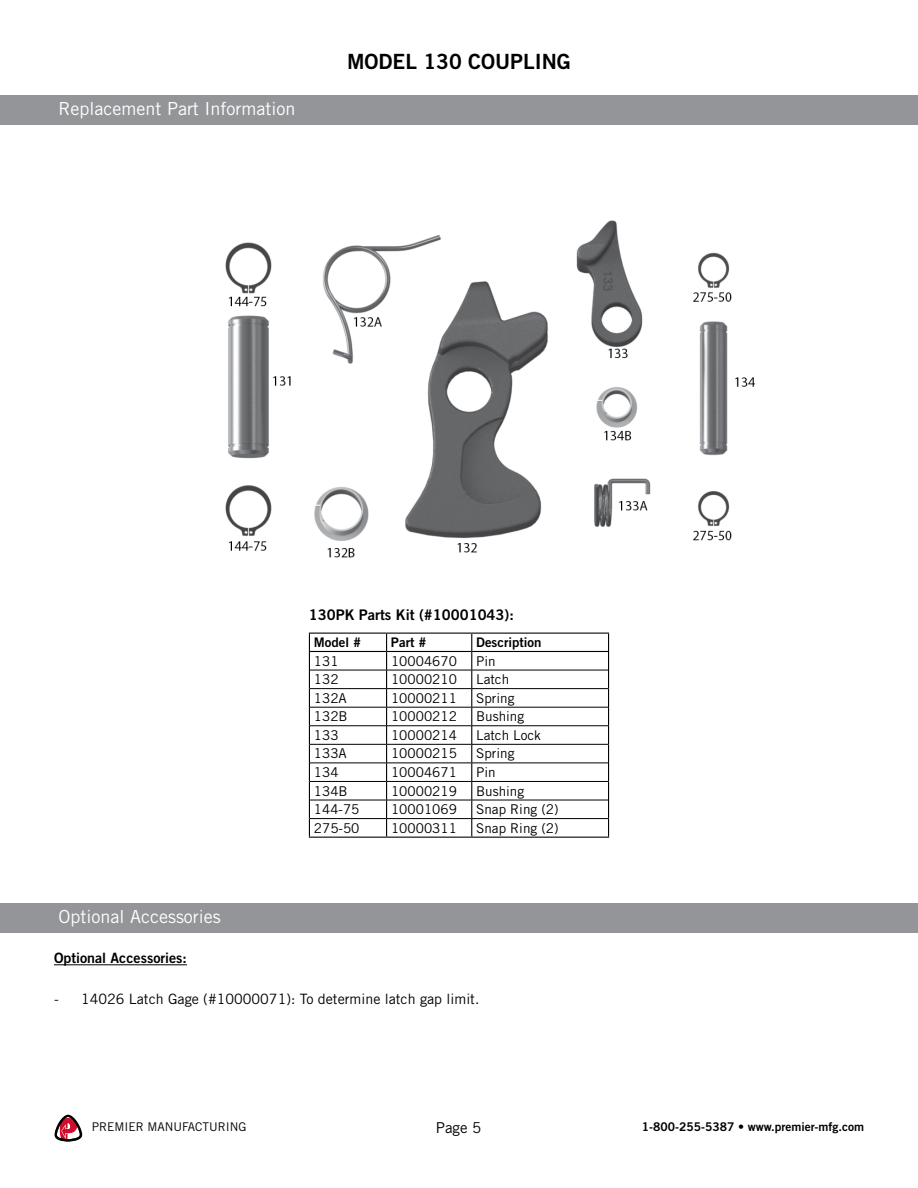
<style>
.page{position:relative;width:918px;height:1188px;background:#fff}
.page>*{position:absolute;margin:0;border:0;box-sizing:border-box;transform-origin:0 0}
.t1{font:21px "Trade Gothic LT Std Bd 2";color:#000}
.t2{font:18px "Trade Gothic LT Std";color:#fff}
.t3{font:15px "Trade Gothic LT Std";color:#000}
.t4{font:14.7px "Trade Gothic LT Std Bd 2";color:#000}
.t5{font:14.25px "Trade Gothic LT Std";color:#000}
.t6{font:14.25px "Trade Gothic LT Std Bd 2";color:#000}
.t7{font:13.5px "Trade Gothic LT Std";color:#000}
.t8{font:13.2px "Trade Gothic LT Std Bd 2";color:#000}
.t9{font:12px "Trade Gothic LT Std Bd 2";color:#000}
.t10{font:12px "Trade Gothic LT Std";color:#000}
</style>
<div class="page">
<div style="left:0;top:95px;width:918px;height:30px;background:#939598"></div>
<div style="left:0;top:903px;width:918px;height:30px;background:#939598"></div>
<hr style="left:54px;top:964px;width:133px;height:1px;background:#000">
<img style="left:225px;top:220px;width:531px;height:338px">
<svg style="left:54px;top:1114px;width:29px;height:28px"></svg>
<hr style="left:309px;top:633px;width:78px;height:1px;background:#000">
<hr style="left:387px;top:633px;width:85px;height:1px;background:#000">
<hr style="left:472px;top:633px;width:137px;height:1px;background:#000">
<hr style="left:309px;top:651px;width:78px;height:1px;background:#000">
<hr style="left:387px;top:651px;width:85px;height:1px;background:#000">
<hr style="left:472px;top:651px;width:137px;height:1px;background:#000">
<svg style="left:309px;top:634px;width:1px;height:203px"></svg>
<svg style="left:386px;top:634px;width:1px;height:203px"></svg>
<svg style="left:471px;top:634px;width:1px;height:203px"></svg>
<svg style="left:608px;top:634px;width:1px;height:203px"></svg>
<hr style="left:309px;top:837px;width:78px;height:1px;background:#000">
<hr style="left:387px;top:837px;width:85px;height:1px;background:#000">
<hr style="left:472px;top:837px;width:137px;height:1px;background:#000">
<hr style="left:310px;top:670px;width:77px;height:1px;background:#000">
<hr style="left:387px;top:670px;width:85px;height:1px;background:#000">
<hr style="left:472px;top:670px;width:136px;height:1px;background:#000">
<hr style="left:310px;top:688px;width:77px;height:1px;background:#000">
<hr style="left:387px;top:688px;width:85px;height:1px;background:#000">
<hr style="left:472px;top:688px;width:136px;height:1px;background:#000">
<hr style="left:310px;top:707px;width:77px;height:1px;background:#000">
<hr style="left:387px;top:707px;width:85px;height:1px;background:#000">
<hr style="left:472px;top:707px;width:136px;height:1px;background:#000">
<hr style="left:310px;top:725px;width:77px;height:1px;background:#000">
<hr style="left:387px;top:725px;width:85px;height:1px;background:#000">
<hr style="left:472px;top:725px;width:136px;height:1px;background:#000">
<hr style="left:310px;top:744px;width:77px;height:1px;background:#000">
<hr style="left:387px;top:744px;width:85px;height:1px;background:#000">
<hr style="left:472px;top:744px;width:136px;height:1px;background:#000">
<hr style="left:310px;top:763px;width:77px;height:1px;background:#000">
<hr style="left:387px;top:763px;width:85px;height:1px;background:#000">
<hr style="left:472px;top:763px;width:136px;height:1px;background:#000">
<hr style="left:310px;top:781px;width:77px;height:1px;background:#000">
<hr style="left:387px;top:781px;width:85px;height:1px;background:#000">
<hr style="left:472px;top:781px;width:136px;height:1px;background:#000">
<hr style="left:310px;top:800px;width:77px;height:1px;background:#000">
<hr style="left:387px;top:800px;width:85px;height:1px;background:#000">
<hr style="left:472px;top:800px;width:136px;height:1px;background:#000">
<hr style="left:310px;top:818px;width:77px;height:1px;background:#000">
<hr style="left:387px;top:818px;width:85px;height:1px;background:#000">
<hr style="left:472px;top:818px;width:136px;height:1px;background:#000">
<h2 class="t2" style="left:58px;top:97px;width:238px">Replacement Part Information</h2>
<h1 class="t1" style="left:347px;top:49px;width:225px">MODEL 130 COUPLING</h1>
<p class="t4" style="left:309px;top:605px;width:206px">130PK Parts Kit (#10001043):</p>
<p class="t8" style="left:314px;top:634px;width:49px">Model #</p>
<p class="t8" style="left:391px;top:634px;width:37px">Part #</p>
<p class="t8" style="left:476px;top:634px;width:67px">Description</p>
<p class="t7" style="left:314px;top:653px;width:26px">131</p>
<p class="t7" style="left:391px;top:653px;width:67px">10004670</p>
<p class="t7" style="left:476px;top:653px;width:21px">Pin</p>
<p class="t7" style="left:314px;top:671px;width:26px">132</p>
<p class="t7" style="left:391px;top:671px;width:67px">10000210</p>
<p class="t7" style="left:476px;top:671px;width:35px">Latch</p>
<p class="t7" style="left:314px;top:690px;width:34px">132A</p>
<p class="t7" style="left:391px;top:690px;width:67px">10000211</p>
<p class="t7" style="left:476px;top:690px;width:40px">Spring</p>
<p class="t7" style="left:314px;top:708px;width:35px">132B</p>
<p class="t7" style="left:391px;top:708px;width:67px">10000212</p>
<p class="t7" style="left:476px;top:708px;width:50px">Bushing</p>
<p class="t7" style="left:314px;top:727px;width:26px">133</p>
<p class="t7" style="left:391px;top:727px;width:67px">10000214</p>
<p class="t7" style="left:476px;top:727px;width:66px">Latch Lock</p>
<p class="t7" style="left:314px;top:745px;width:34px">133A</p>
<p class="t7" style="left:391px;top:745px;width:67px">10000215</p>
<p class="t7" style="left:476px;top:745px;width:40px">Spring</p>
<p class="t7" style="left:314px;top:764px;width:26px">134</p>
<p class="t7" style="left:391px;top:764px;width:67px">10004671</p>
<p class="t7" style="left:476px;top:764px;width:21px">Pin</p>
<p class="t7" style="left:314px;top:783px;width:35px">134B</p>
<p class="t7" style="left:391px;top:783px;width:67px">10000219</p>
<p class="t7" style="left:476px;top:783px;width:50px">Bushing</p>
<p class="t7" style="left:314px;top:801px;width:47px">144-75</p>
<p class="t7" style="left:391px;top:801px;width:67px">10001069</p>
<p class="t7" style="left:476px;top:801px;width:84px">Snap Ring (2)</p>
<p class="t7" style="left:314px;top:820px;width:47px">275-50</p>
<p class="t7" style="left:391px;top:820px;width:67px">10000311</p>
<p class="t7" style="left:476px;top:820px;width:84px">Snap Ring (2)</p>
<h2 class="t2" style="left:58px;top:906px;width:164px">Optional Accessories</h2>
<p class="t6" style="left:54px;top:949px;width:134px">Optional Accessories:</p>
<p class="t5" style="left:54px;top:990px;width:427px">- 14026 Latch Gage (#10000071): To determine latch gap limit.</p>
<p class="t10" style="left:92px;top:1120px;width:156px">PREMIER MANUFACTURING</p>
<p class="t3" style="left:436px;top:1119px;width:47px">Page 5</p>
<p class="t9" style="left:642px;top:1119px;width:224px">1-800-255-5387 • www.premier-mfg.com</p>
</div>
